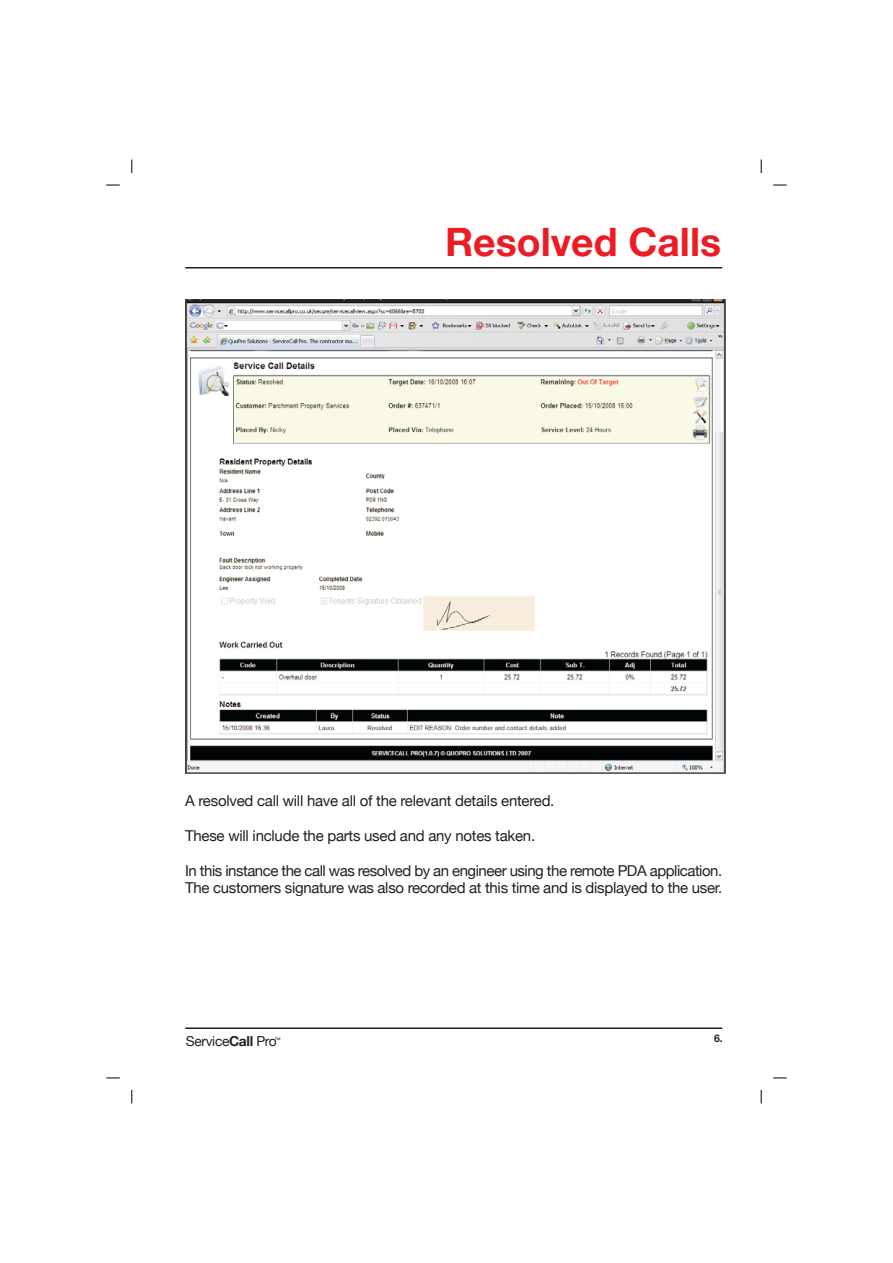
<style>
.page{position:relative;width:893px;height:1263px;background:#fff}
.page>*{position:absolute;margin:0;border:0;box-sizing:border-box;transform-origin:0 0}
.t1{font:700 39.15px "Helvetica Neue";color:#ed1c24}
.t2{font:15px/17.4px "Helvetica Neue";letter-spacing:-.02em;color:#231f20}
.t3{font:13.8px "Helvetica Neue";letter-spacing:-.025em;color:#231f20}
.t4{font:700 10.5px "Helvetica Neue";color:#231f20}
.s1{font-weight:700}
</style>
<div class="page">
<svg style="left:106px;top:1078px;width:14px;height:1px"></svg>
<svg style="left:132px;top:1090px;width:1px;height:13px"></svg>
<svg style="left:106px;top:185px;width:14px;height:1px"></svg>
<svg style="left:132px;top:160px;width:1px;height:13px"></svg>
<svg style="left:773px;top:185px;width:14px;height:1px"></svg>
<svg style="left:761px;top:160px;width:1px;height:13px"></svg>
<svg style="left:773px;top:1078px;width:14px;height:1px"></svg>
<svg style="left:761px;top:1090px;width:1px;height:13px"></svg>
<hr style="left:185px;top:267px;width:537px;height:2px;background:#231f20">
<hr style="left:185px;top:1028px;width:537px;height:1px;background:#231f20">
<img style="left:185px;top:300px;width:540px;height:473px">
<h1 class="t1" style="left:445px;top:218px;width:278px">Resolved Calls</h1>
<p class="t2" style="left:185px;top:792px;width:371px">A resolved call will have all of the relevant details entered.</p>
<p class="t2" style="left:185px;top:827px;width:351px">These will include the parts used and any notes taken.</p>
<p class="t2" style="left:185px;top:861px;width:539px">In this instance the call was resolved by an engineer using the remote PDA application.<br>The customers signature was also recorded at this time and is displayed to the user.</p>
<p class="t3" style="left:186px;top:1033px;width:96px">Service<span class="s1">Call</span> Pro<sup>™</sup></p>
<p class="t4" style="left:714px;top:1031px;width:10px">6.</p>
</div>
